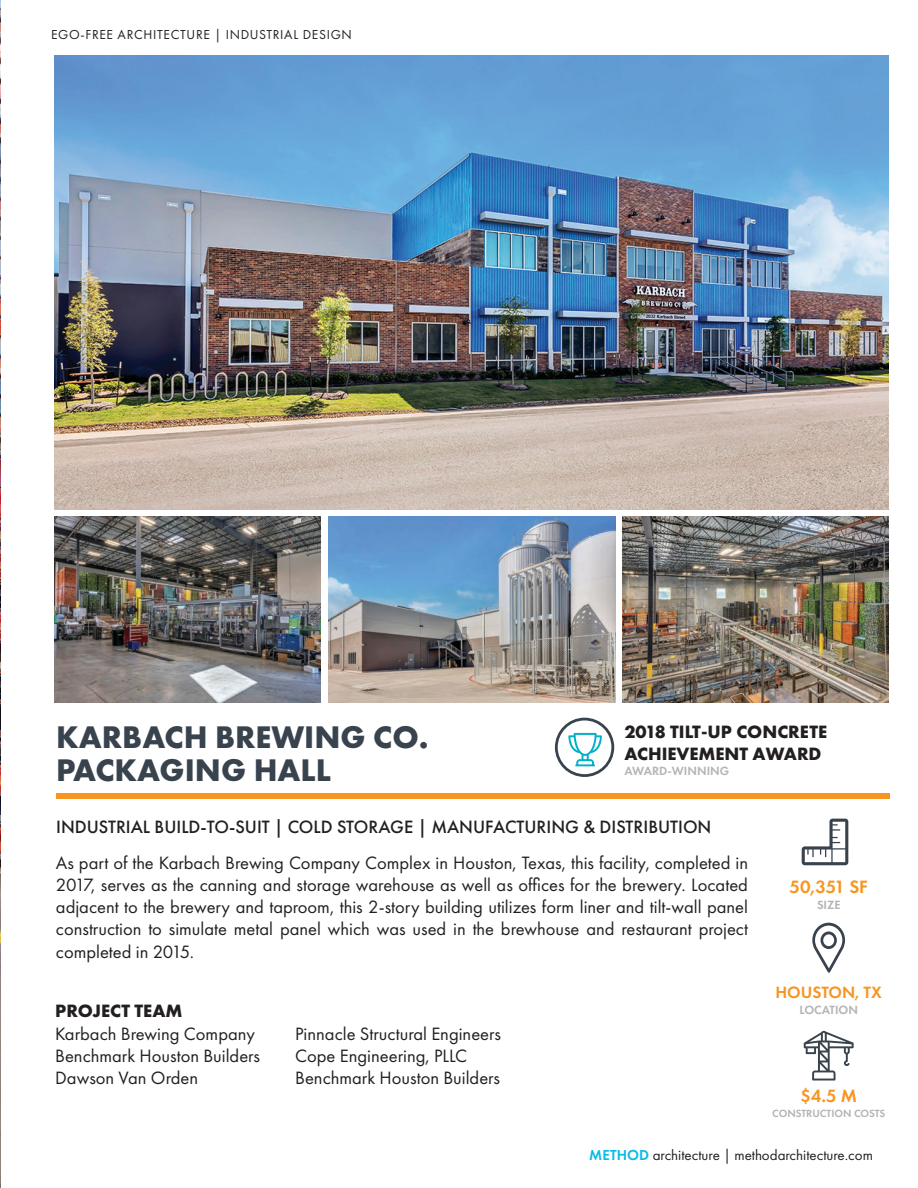
<style>
.page{position:relative;width:918px;height:1188px;background:#fff}
.page>*{position:absolute;margin:0;border:0;box-sizing:border-box;transform-origin:0 0}
.t1{font:700 32.4px/32.4px "Futura PT";color:#39434d}
.t2{font:18.6px/22.2px "Futura PT";color:#231f20;text-align:justify}
.t3{font:500 18.6px "Futura PT";color:#231f20}
.t4{font:700 18.6px/22.2px "Futura PT";color:#231f20}
.t5{font:600 18.6px "Futura PT";color:#f89521}
.t6{font:600 16.95px "Futura PT";color:#f89521}
.t7{font:15px "Futura PT";color:#231f20}
.t8{font:13.5px "Futura PT";letter-spacing:.05em;color:#231f20}
.t9{font:600 12.3px "Futura PT";color:#b2b4b6}
.t10{font:600 10.8px "Futura PT";color:#b2b4b6}
.s1{font-weight:600;color:#0bbce7}
</style>
<div class="page">
<img style="left:0;top:0;width:1px;height:1188px">
<div style="left:56px;top:793px;width:834px;height:6px;background:#f89521"></div>
<svg style="left:802px;top:819px;width:46px;height:46px"></svg>
<svg style="left:804px;top:1031px;width:50px;height:50px"></svg>
<svg style="left:812px;top:923px;width:33px;height:50px"></svg>
<img style="left:54px;top:55px;width:835px;height:455px">
<img style="left:54px;top:517px;width:266px;height:185px">
<img style="left:329px;top:517px;width:286px;height:185px">
<img style="left:623px;top:517px;width:266px;height:185px">
<svg style="left:555px;top:718px;width:59px;height:59px"></svg>
<p class="t8" style="left:51px;top:26px;width:302px">EGO-FREE ARCHITECTURE | INDUSTRIAL DESIGN</p>
<p class="t4" style="left:624px;top:720px;width:204px">2018 TILT-UP CONCRETE<br>ACHIEVEMENT AWARD</p>
<p class="t9" style="left:624px;top:764px;width:106px">AWARD-WINNING</p>
<p class="t1" style="left:56px;top:720px;width:374px">KARBACH BREWING CO.<br>PACKAGING HALL</p>
<p class="t3" style="left:56px;top:815px;width:657px">INDUSTRIAL BUILD-TO-SUIT | COLD STORAGE | MANUFACTURING &amp; DISTRIBUTION</p>
<p class="t2" style="left:56px;top:851px;width:694px">As part of the Karbach Brewing Company Complex in Houston, Texas, this facility, completed in 2017, serves as the canning and storage warehouse as well as offices for the brewery. Located adjacent to the brewery and taproom, this 2-story building utilizes form liner and tilt-wall panel construction to simulate metal panel which was used in the brewhouse and restaurant project completed in 2015.</p>
<p class="t4" style="left:55px;top:999px;width:129px">PROJECT TEAM</p>
<p class="t2" style="left:55px;top:1022px;width:201px">Karbach Brewing Company</p>
<p class="t2" style="left:55px;top:1044px;width:206px">Benchmark Houston Builders</p>
<p class="t2" style="left:55px;top:1067px;width:144px">Dawson Van Orden</p>
<p class="t2" style="left:295px;top:1022px;width:207px">Pinnacle Structural Engineers</p>
<p class="t2" style="left:295px;top:1044px;width:206px">Cope Engineering, PLLC<br>Benchmark Houston Builders</p>
<p class="t5" style="left:790px;top:875px;width:80px">50,351 SF</p>
<p class="t9" style="left:817px;top:897px;width:25px">SIZE</p>
<p class="t6" style="left:775px;top:982px;width:108px">HOUSTON, TX</p>
<p class="t9" style="left:799px;top:1002px;width:60px">LOCATION</p>
<p class="t5" style="left:800px;top:1084px;width:58px">$4.5 M</p>
<p class="t10" style="left:772px;top:1107px;width:114px">CONSTRUCTION COSTS</p>
<p class="t7" style="left:589px;top:1146px;width:285px"><span class="s1">METHOD</span> architecture | methodarchitecture.com</p>
</div>
